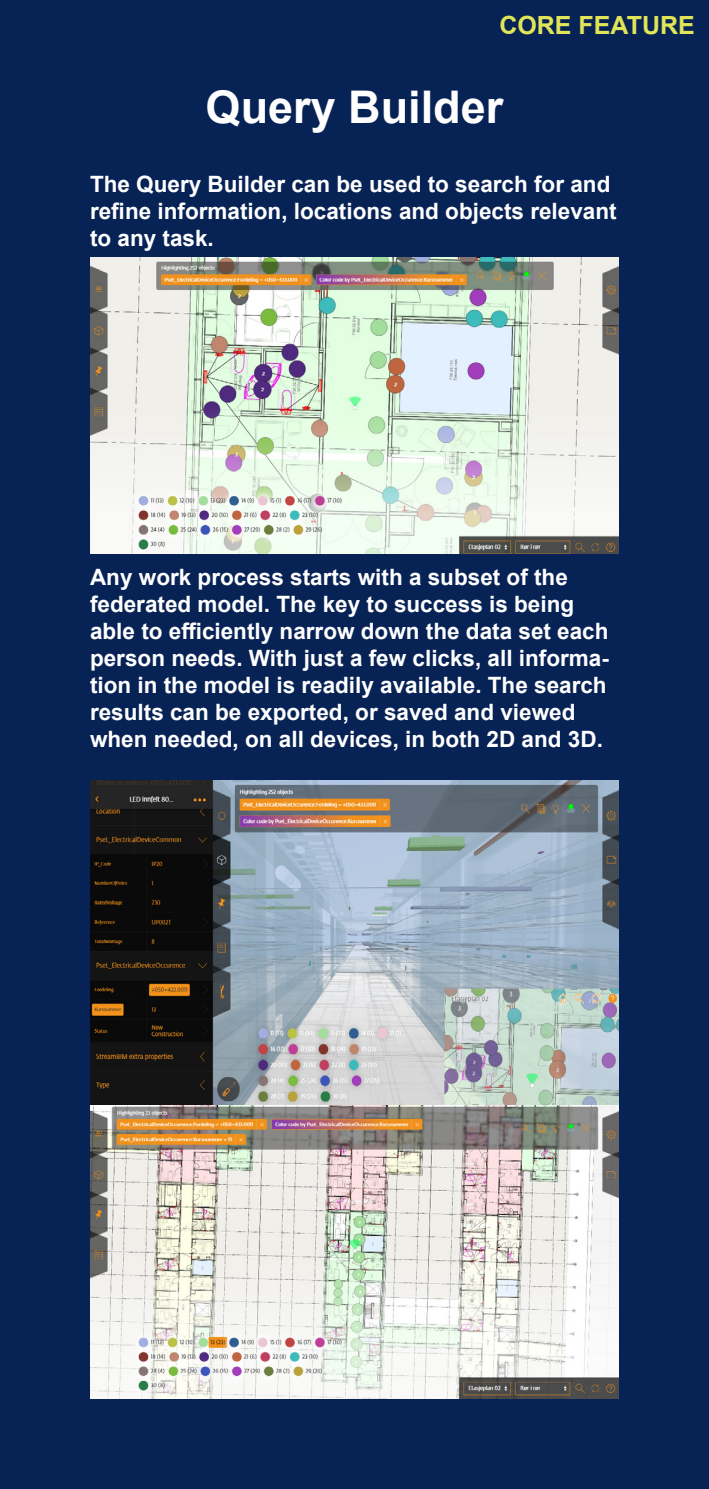
<style>
.page{position:relative;width:709px;height:1489px;background:#fff}
.page>*{position:absolute;margin:0;border:0;box-sizing:border-box;transform-origin:0 0}
.t1{font:700 45px "Arial";color:#fff}
.t2{font:700 25px "Arial";color:#e1e558}
.t3{font:700 22.5px/27px "Arial";color:#fff}
</style>
<div class="page">
<div style="left:0;top:0;width:709px;height:1488px;background:#072255"></div>
<img style="left:90px;top:780px;width:529px;height:618px">
<img style="left:90px;top:257px;width:529px;height:296px">
<p class="t2" style="left:499px;top:8px;width:197px">CORE FEATURE</p>
<h1 class="t1" style="left:206px;top:75px;width:299px">Query Builder</h1>
<p class="t3" style="left:90px;top:170px;width:528px">The Query Builder can be used to search for and refine information, locations and objects relevant to any task.</p>
<p class="t3" style="left:90px;top:564px;width:520px">Any work process starts with a subset of the federated model. The key to success is being able to efficiently narrow down the data set each person needs. With just a few clicks, all informa&shy;tion in the model is readily available. The search results can be exported, or saved and viewed when needed, on all devices, in both 2D and 3D.</p>
</div>
